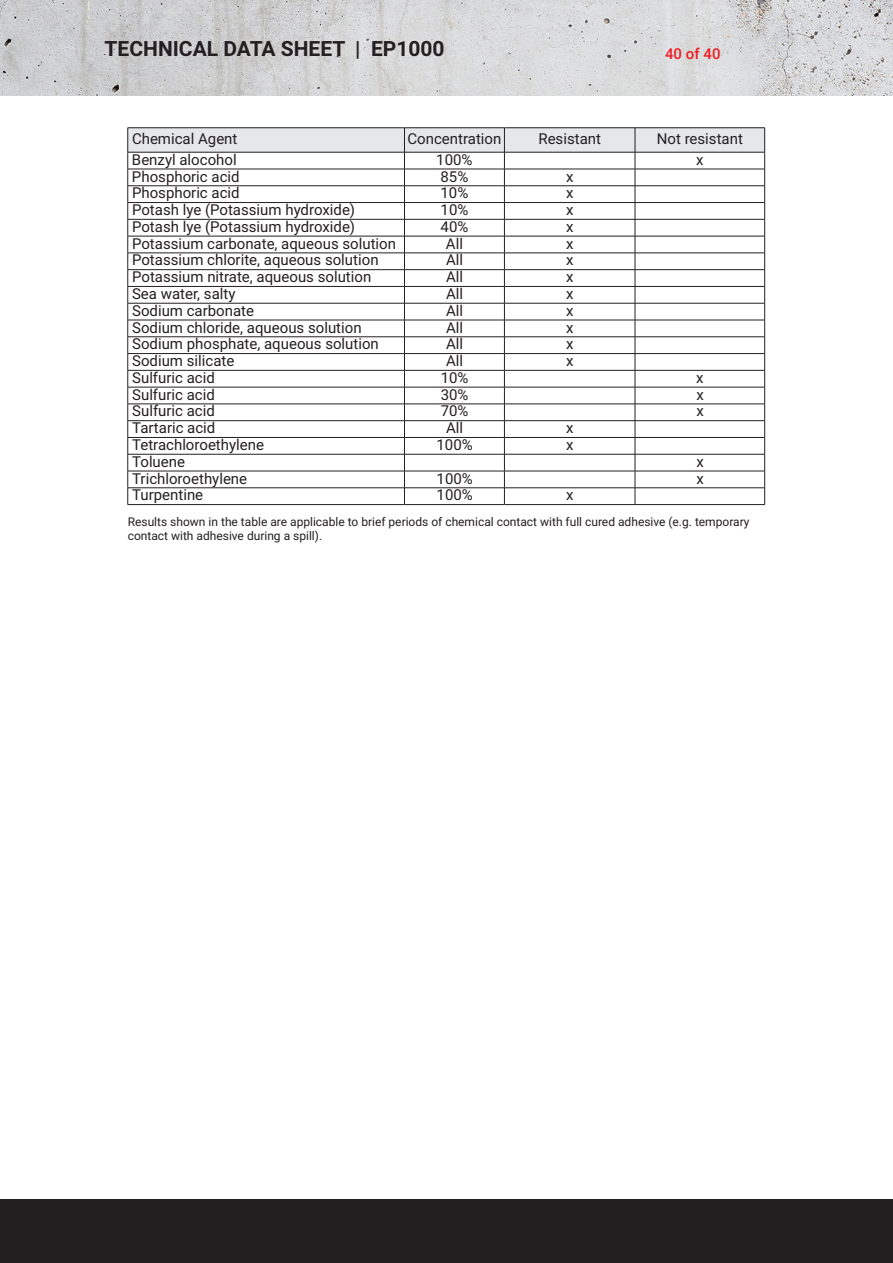
<style>
.page{position:relative;width:893px;height:1263px;background:#fff}
.page>*{position:absolute;margin:0;border:0;box-sizing:border-box;transform-origin:0 0}
.t1{font:700 21px "Roboto";color:#231f20}
.t2{font:15px "Roboto";color:#231f20}
.t3{font:500 15px "Roboto";color:#ee1d23}
.t4{font:12px/14.4px "Roboto";color:#231f20}
</style>
<div class="page">
<img style="left:0;top:0;width:72px;height:96px">
<svg style="left:72px;top:0;width:821px;height:96px;background:#d4d4d5"></svg>
<div style="left:0;top:1199px;width:893px;height:64px;background:#231f20"></div>
<hr style="left:404px;top:127px;width:100px;height:1px;background:#231f20">
<hr style="left:504px;top:127px;width:131px;height:1px;background:#231f20">
<hr style="left:635px;top:127px;width:130px;height:1px;background:#231f20">
<hr style="left:128px;top:127px;width:276px;height:1px;background:#231f20">
<hr style="left:128px;top:504px;width:276px;height:1px;background:#231f20">
<hr style="left:404px;top:504px;width:100px;height:1px;background:#231f20">
<hr style="left:504px;top:504px;width:131px;height:1px;background:#231f20">
<hr style="left:635px;top:504px;width:130px;height:1px;background:#231f20">
<svg style="left:127px;top:128px;width:638px;height:376px"></svg>
<h1 class="t1" style="left:105px;top:34px;width:217px">TECHNICAL DATA SHEET</h1>
<h1 class="t1" style="left:355px;top:34px;width:91px">| EP1000</h1>
<p class="t3" style="left:665px;top:44px;width:57px">40 of 40</p>
<p class="t2" style="left:132px;top:128px;width:107px">Chemical Agent</p>
<p class="t2" style="left:407px;top:128px;width:95px">Concentration</p>
<p class="t2" style="left:538px;top:128px;width:64px">Resistant</p>
<p class="t2" style="left:657px;top:128px;width:88px">Not resistant</p>
<p class="t2" style="left:132px;top:149px;width:106px">Benzyl alocohol</p>
<p class="t2" style="left:436px;top:149px;width:38px">100%</p>
<p class="t2" style="left:696px;top:149px;width:9px">x</p>
<p class="t2" style="left:132px;top:166px;width:109px">Phosphoric acid</p>
<p class="t2" style="left:441px;top:166px;width:29px">85%</p>
<p class="t2" style="left:566px;top:166px;width:9px">x</p>
<p class="t2" style="left:132px;top:182px;width:109px">Phosphoric acid</p>
<p class="t2" style="left:441px;top:182px;width:29px">10%</p>
<p class="t2" style="left:566px;top:182px;width:9px">x</p>
<p class="t2" style="left:132px;top:199px;width:225px">Potash lye (Potassium hydroxide)</p>
<p class="t2" style="left:441px;top:199px;width:29px">10%</p>
<p class="t2" style="left:566px;top:199px;width:9px">x</p>
<p class="t2" style="left:132px;top:216px;width:225px">Potash lye (Potassium hydroxide)</p>
<p class="t2" style="left:441px;top:216px;width:29px">40%</p>
<p class="t2" style="left:566px;top:216px;width:9px">x</p>
<p class="t2" style="left:132px;top:233px;width:265px">Potassium carbonate, aqueous solution</p>
<p class="t2" style="left:446px;top:233px;width:19px">All</p>
<p class="t2" style="left:566px;top:233px;width:9px">x</p>
<p class="t2" style="left:132px;top:250px;width:248px">Potassium chlorite, aqueous solution</p>
<p class="t2" style="left:446px;top:250px;width:19px">All</p>
<p class="t2" style="left:566px;top:250px;width:9px">x</p>
<p class="t2" style="left:132px;top:266px;width:241px">Potassium nitrate, aqueous solution</p>
<p class="t2" style="left:446px;top:266px;width:19px">All</p>
<p class="t2" style="left:566px;top:266px;width:9px">x</p>
<p class="t2" style="left:132px;top:283px;width:105px">Sea water, salty</p>
<p class="t2" style="left:446px;top:283px;width:19px">All</p>
<p class="t2" style="left:566px;top:283px;width:9px">x</p>
<p class="t2" style="left:132px;top:300px;width:124px">Sodium carbonate</p>
<p class="t2" style="left:446px;top:300px;width:19px">All</p>
<p class="t2" style="left:566px;top:300px;width:9px">x</p>
<p class="t2" style="left:132px;top:317px;width:231px">Sodium chloride, aqueous solution</p>
<p class="t2" style="left:446px;top:317px;width:19px">All</p>
<p class="t2" style="left:566px;top:317px;width:9px">x</p>
<p class="t2" style="left:132px;top:333px;width:248px">Sodium phosphate, aqueous solution</p>
<p class="t2" style="left:446px;top:333px;width:19px">All</p>
<p class="t2" style="left:566px;top:333px;width:9px">x</p>
<p class="t2" style="left:132px;top:350px;width:104px">Sodium silicate</p>
<p class="t2" style="left:446px;top:350px;width:19px">All</p>
<p class="t2" style="left:566px;top:350px;width:9px">x</p>
<p class="t2" style="left:132px;top:367px;width:84px">Sulfuric acid</p>
<p class="t2" style="left:441px;top:367px;width:29px">10%</p>
<p class="t2" style="left:696px;top:367px;width:9px">x</p>
<p class="t2" style="left:132px;top:384px;width:84px">Sulfuric acid</p>
<p class="t2" style="left:441px;top:384px;width:29px">30%</p>
<p class="t2" style="left:696px;top:384px;width:9px">x</p>
<p class="t2" style="left:132px;top:401px;width:84px">Sulfuric acid</p>
<p class="t2" style="left:441px;top:401px;width:29px">70%</p>
<p class="t2" style="left:696px;top:401px;width:9px">x</p>
<p class="t2" style="left:132px;top:417px;width:85px">Tartaric acid</p>
<p class="t2" style="left:446px;top:417px;width:19px">All</p>
<p class="t2" style="left:566px;top:417px;width:9px">x</p>
<p class="t2" style="left:132px;top:434px;width:133px">Tetrachloroethylene</p>
<p class="t2" style="left:437px;top:434px;width:38px">100%</p>
<p class="t2" style="left:566px;top:434px;width:9px">x</p>
<p class="t2" style="left:132px;top:451px;width:54px">Toluene</p>
<p class="t2" style="left:696px;top:451px;width:9px">x</p>
<p class="t2" style="left:132px;top:468px;width:116px">Trichloroethylene</p>
<p class="t2" style="left:437px;top:468px;width:38px">100%</p>
<p class="t2" style="left:696px;top:468px;width:9px">x</p>
<p class="t2" style="left:132px;top:484px;width:73px">Turpentine</p>
<p class="t2" style="left:437px;top:484px;width:38px">100%</p>
<p class="t2" style="left:566px;top:484px;width:9px">x</p>
<p class="t4" style="left:128px;top:514px;width:623px">Results shown in the table are applicable to brief periods of chemical contact with full cured adhesive (e.g. temporary contact with adhesive during a spill).</p>
</div>
